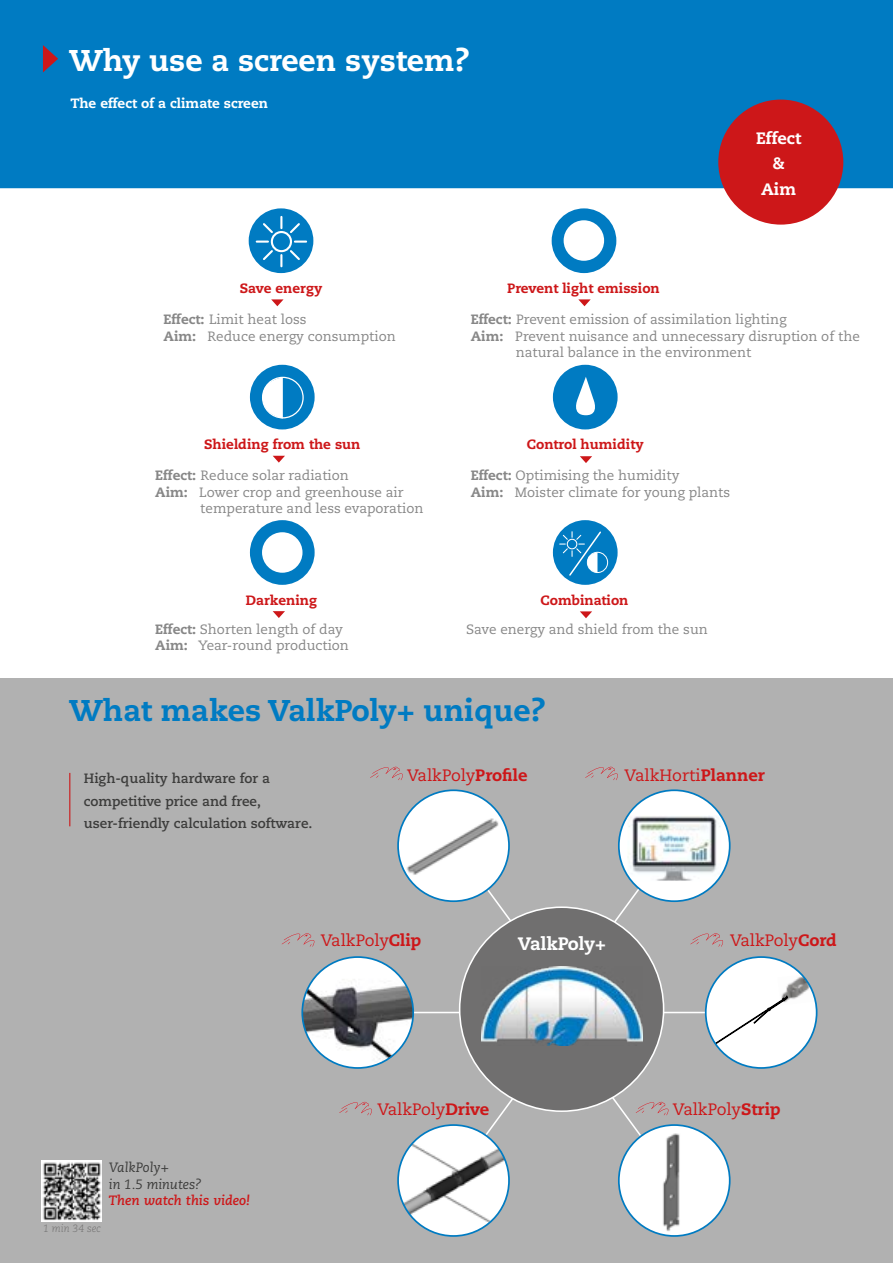
<style>
.page{position:relative;width:893px;height:1263px;background:#fff}
.page>*{position:absolute;margin:0;border:0;box-sizing:border-box;transform-origin:0 0}
.t1{font:800 30px "Caecilia LT Std";color:#007bc2}
.t2{font:800 30px "Caecilia LT Std";color:#fff}
.t3{font:800 18px "Caecilia LT Std";color:#fff}
.t4{font:16.5px "Caecilia LT Std";color:#cd1719}
.t5{font:800 16.5px/25.5px "Caecilia LT Std";color:#fff;text-align:center}
.t6{font:13.5px/16.5px "Caecilia LT Std";color:#878787}
.t7{font:700 13.5px/22.5px "Caecilia LT Std";color:#3c3c3b}
.t8{font:800 13.5px "Caecilia LT Std";color:#cd1719}
.t9{font:800 13.5px "Caecilia LT Std";color:#fff}
.t10{font:italic 13.5px/16.2px "Caecilia LT Std";color:#3c3c3b}
.t11{font:italic 700 13.5px "Caecilia LT Std";color:#cd1719}
.t12{font:italic 300 10.5px "Caecilia LT Std";color:#706f6f}
.s1{font-weight:800}
.s2{font-weight:800;color:#cd1719}
</style>
<div class="page">
<div style="left:0;top:0;width:893px;height:195px;background:#007bc2"></div>
<div style="left:0;top:678px;width:893px;height:585px;background:#b1b1b1"></div>
<svg style="left:43px;top:45px;width:15px;height:27px"></svg>
<img style="left:42px;top:1160px;width:60px;height:62px">
<svg style="left:482px;top:883px;width:39px;height:52px"></svg>
<svg style="left:604px;top:883px;width:40px;height:52px"></svg>
<svg style="left:482px;top:1087px;width:39px;height:52px"></svg>
<hr style="left:413px;top:1012px;width:67px;height:1px;background:#fff">
<hr style="left:641px;top:1012px;width:67px;height:1px;background:#fff">
<div style="left:460px;top:907px;width:204px;height:204px;background:#706f6f;border-radius:50%"></div>
<img style="left:481px;top:967px;width:161px;height:78px">
<svg style="left:585px;top:766px;width:33px;height:14px"></svg>
<svg style="left:370px;top:766px;width:33px;height:14px"></svg>
<svg style="left:690px;top:933px;width:33px;height:14px"></svg>
<div style="left:398px;top:790px;width:111px;height:111px;background:#fff;border-radius:50%"></div>
<img style="left:404px;top:817px;width:97px;height:58px">
<div style="left:397px;top:789px;width:113px;height:113px;border:2px solid #007bc2;border-radius:50%"></div>
<svg style="left:604px;top:1087px;width:65px;height:52px"></svg>
<svg style="left:339px;top:1101px;width:33px;height:14px"></svg>
<svg style="left:282px;top:933px;width:33px;height:14px"></svg>
<hr style="left:69px;top:773px;width:1px;height:53px;background:#cd1719">
<div style="left:619px;top:1125px;width:111px;height:111px;background:#fff;border-radius:50%"></div>
<img style="left:645px;top:1125px;width:56px;height:111px">
<div style="left:618px;top:1124px;width:113px;height:113px;border:2px solid #007bc2;border-radius:50%"></div>
<div style="left:619px;top:790px;width:111px;height:111px;background:#fff;border-radius:50%"></div>
<img style="left:627px;top:815px;width:94px;height:66px">
<div style="left:618px;top:789px;width:113px;height:113px;border:2px solid #007bc2;border-radius:50%"></div>
<div style="left:249px;top:208px;width:64px;height:65px;background:#007bc2;border-radius:50%"></div>
<svg style="left:271px;top:299px;width:13px;height:7px"></svg>
<div style="left:250px;top:365px;width:65px;height:64px;background:#007bc2;border-radius:50%"></div>
<svg style="left:273px;top:456px;width:12px;height:7px"></svg>
<div style="left:250px;top:520px;width:65px;height:65px;background:#007bc2;border-radius:50%"></div>
<svg style="left:273px;top:611px;width:12px;height:7px"></svg>
<div style="left:552px;top:208px;width:64px;height:65px;background:#007bc2;border-radius:50%"></div>
<svg style="left:578px;top:299px;width:13px;height:7px"></svg>
<div style="left:553px;top:365px;width:65px;height:64px;background:#007bc2;border-radius:50%"></div>
<svg style="left:580px;top:456px;width:12px;height:7px"></svg>
<div style="left:553px;top:520px;width:65px;height:65px;background:#007bc2;border-radius:50%"></div>
<svg style="left:580px;top:611px;width:12px;height:7px"></svg>
<div style="left:271px;top:231px;width:21px;height:21px;border:2px solid #fff;border-radius:50%"></div>
<svg style="left:288px;top:241px;width:18px;height:21px"></svg>
<svg style="left:263px;top:217px;width:19px;height:18px"></svg>
<svg style="left:257px;top:241px;width:25px;height:25px"></svg>
<svg style="left:288px;top:223px;width:12px;height:12px"></svg>
<div style="left:262px;top:377px;width:42px;height:41px;border:1px solid #fff;border-radius:50%"></div>
<svg style="left:262px;top:377px;width:21px;height:41px"></svg>
<div style="left:262px;top:532px;width:40px;height:41px;background:#fff;border-radius:50%"></div>
<svg style="left:576px;top:377px;width:19px;height:38px"></svg>
<div style="left:587px;top:552px;width:21px;height:21px;border:1px solid #fff;border-radius:50%"></div>
<svg style="left:560px;top:530px;width:42px;height:47px"></svg>
<div style="left:564px;top:220px;width:40px;height:41px;background:#fff;border-radius:50%"></div>
<div style="left:718px;top:100px;width:125px;height:125px;background:#cd1719;border-radius:50%"></div>
<div style="left:706px;top:957px;width:111px;height:111px;background:#fff;border-radius:50%"></div>
<img style="left:788px;top:975px;width:27px;height:25px">
<svg style="left:708px;top:973px;width:80px;height:95px"></svg>
<div style="left:705px;top:956px;width:112px;height:113px;border:2px solid #007bc2;border-radius:50%"></div>
<img style="left:302px;top:957px;width:111px;height:111px;border-radius:55px">
<div style="left:301px;top:956px;width:113px;height:113px;border:2px solid #007bc2;border-radius:50%"></div>
<img style="left:398px;top:1125px;width:111px;height:111px;border-radius:55px">
<div style="left:397px;top:1124px;width:113px;height:113px;border:2px solid #007bc2;border-radius:50%"></div>
<h1 class="t2" style="left:69px;top:41px;width:402px">Why use a screen system?</h1>
<p class="t9" style="left:70px;top:95px;width:199px">The effect of a climate screen</p>
<p class="t8" style="left:240px;top:280px;width:84px">Save energy</p>
<p class="t6" style="left:163px;top:311px;width:234px"><span class="s1">Effect:</span> Limit heat loss<br><span class="s1">Aim:</span> Reduce energy consumption</p>
<p class="t8" style="left:204px;top:436px;width:158px">Shielding from the sun</p>
<p class="t6" style="left:155px;top:468px;width:195px"><span class="s1">Effect:</span> Reduce solar radiation</p>
<p class="t6" style="left:155px;top:484px;width:250px"><span class="s1">Aim:</span> Lower crop and greenhouse air</p>
<p class="t6" style="left:200px;top:501px;width:225px">temperature and less evaporation</p>
<p class="t6" style="left:155px;top:585px;width:189px;line-height:29.1px;text-indent:91px"><span class="s2">Darkening<br></span><span class="s1">Effect:</span> Shorten length of day</p>
<p class="t6" style="left:155px;top:637px;width:195px"><span class="s1">Aim:</span> Year-round production</p>
<p class="t5" style="left:756px;top:125px;width:47px">Effect &amp;<br>Aim</p>
<p class="t8" style="left:507px;top:280px;width:154px">Prevent light emission</p>
<p class="t6" style="left:471px;top:311px;width:317px"><span class="s1">Effect:</span> Prevent emission of assimilation lighting</p>
<p class="t6" style="left:471px;top:328px;width:391px"><span class="s1">Aim:</span> Prevent nuisance and unnecessary disruption of the</p>
<p class="t6" style="left:516px;top:344px;width:237px">natural balance in the environment</p>
<p class="t8" style="left:527px;top:436px;width:118px">Control humidity</p>
<p class="t6" style="left:471px;top:468px;width:261px"><span class="s1">Effect:</span> Optimising the humidity<br><span class="s1">Aim:</span> Moister climate for young plants</p>
<p class="t8" style="left:541px;top:591px;width:89px">Combination</p>
<p class="t6" style="left:466px;top:621px;width:243px">Save energy and shield from the sun</p>
<h1 class="t1" style="left:69px;top:692px;width:478px">What makes ValkPoly+ unique?</h1>
<p class="t7" style="left:84px;top:767px;width:230px">High-quality hardware for a competitive price and free, user-friendly calculation software.</p>
<p class="t4" style="left:407px;top:765px;width:122px">ValkPoly<span class="s1">Profile</span></p>
<p class="t4" style="left:625px;top:765px;width:142px">ValkHorti<span class="s1">Planner</span></p>
<p class="t4" style="left:321px;top:931px;width:102px">ValkPoly<span class="s1">Clip</span></p>
<h2 class="t3" style="left:518px;top:932px;width:90px">ValkPoly+</h2>
<p class="t4" style="left:730px;top:931px;width:108px">ValkPoly<span class="s1">Cord</span></p>
<p class="t12" style="left:43px;top:1222px;width:59px">1 min 34 sec</p>
<p class="t10" style="left:109px;top:1160px;width:94px">ValkPoly+<br>in 1.5 minutes?</p>
<p class="t11" style="left:109px;top:1192px;width:143px">Then watch this video!</p>
<p class="t4" style="left:377px;top:1100px;width:113px">ValkPoly<span class="s1">Drive</span></p>
<p class="t4" style="left:673px;top:1099px;width:109px">ValkPoly<span class="s1">Strip</span></p>
</div>
